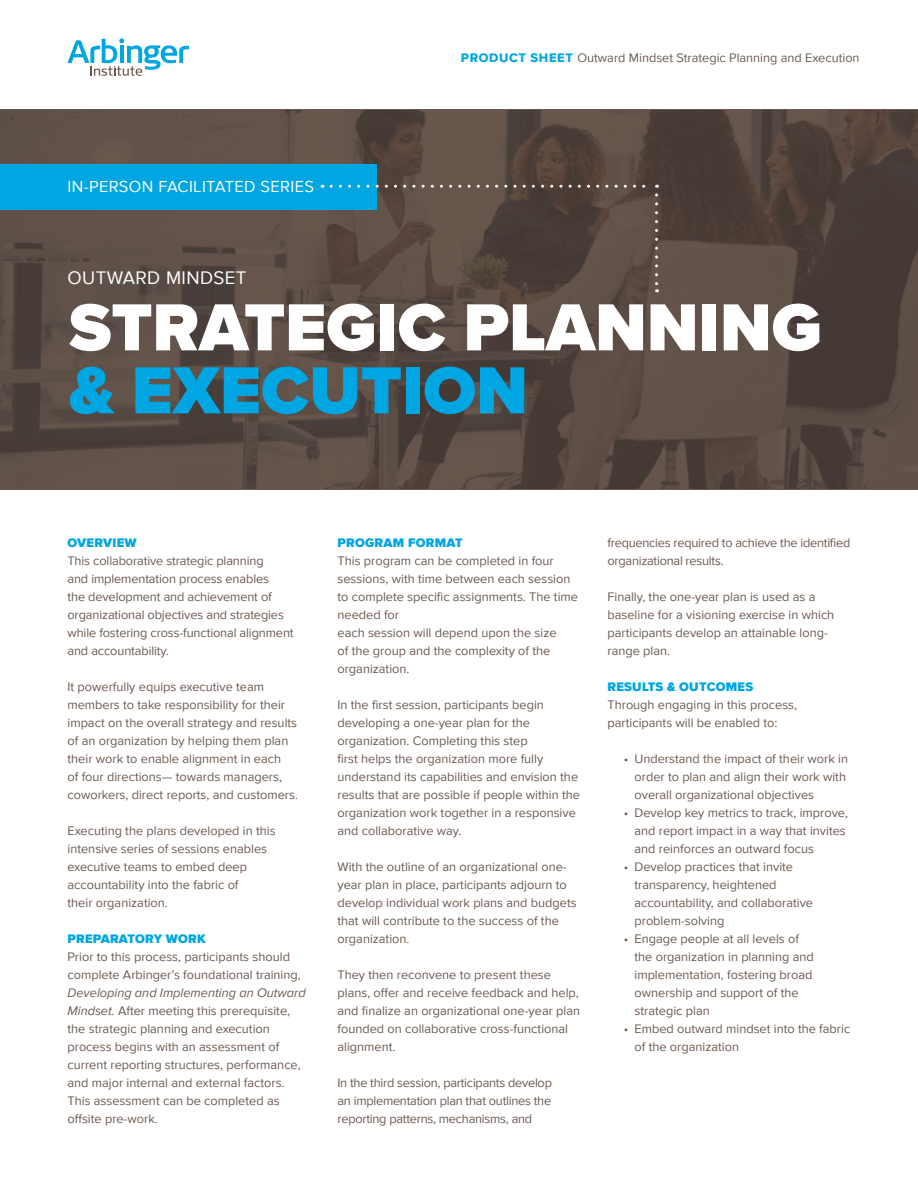
<style>
.page{position:relative;width:918px;height:1188px;background:#fff}
.page>*{position:absolute;margin:0;border:0;box-sizing:border-box;transform-origin:0 0}
.t1{font:900 69px "Proxima Nova";color:#fff}
.t2{font:900 69px "Proxima Nova";color:#00a6e2}
.t3{font:18.75px "Proxima Nova";letter-spacing:.02em;color:#fff}
.t4{font:16.35px "Proxima Nova";letter-spacing:.02em;color:#fff}
.t5{font:12.75px/18px "Proxima Nova";color:#6a584f}
.t6{font:12.75px/18px "Proxima Nova";letter-spacing:-.02em;color:#6a584f}
.t7{font:900 12.75px "Proxima Nova";letter-spacing:.02em;color:#00a6e2}
.s1{font-family:"Proxima Nova Extrabld";color:#00a6e2}
.s2{font-style:italic}
</style>
<div class="page">
<svg style="left:68px;top:38px;width:121px;height:38px"></svg>
<svg style="left:0;top:109px;width:918px;height:380px;fill:#5d4e46"></svg>
<div style="left:0;top:164px;width:377px;height:45px;background:#00a6e2"></div>
<svg style="left:331px;top:185px;width:327px;height:3px"></svg>
<svg style="left:655px;top:195px;width:3px;height:97px"></svg>
<p class="t4" style="left:68px;top:174px;width:248px">IN-PERSON FACILITATED SERIES</p>
<h2 class="t3" style="left:68px;top:264px;width:181px">OUTWARD MINDSET</h2>
<p class="t5" style="left:461px;top:48px;width:400px"><span class="s1">PRODUCT SHEET</span> Outward Mindset Strategic Planning and Execution</p>
<h1 class="t1" style="left:69px;top:286px;width:754px">STRATEGIC PLANNING</h1>
<h1 class="t2" style="left:69px;top:349px;width:460px">&amp; EXECUTION</h1>
<p class="t7" style="left:68px;top:535px;width:71px">OVERVIEW</p>
<p class="t5" style="left:68px;top:551px;width:228px">This collaborative strategic planning<br>and implementation process enables<br>the development and achievement of organizational objectives and strategies while fostering cross-functional alignment and accountability.</p>
<p class="t5" style="left:68px;top:677px;width:232px">It powerfully equips executive team members to take responsibility for their impact on the overall strategy and results of an organization by helping them plan their work to enable alignment in each<br>of four directions— towards managers, coworkers, direct reports, and customers.</p>
<p class="t5" style="left:68px;top:821px;width:210px">Executing the plans developed in this intensive series of sessions enables executive teams to embed deep accountability into the fabric of<br>their organization.</p>
<p class="t7" style="left:68px;top:931px;width:140px">PREPARATORY WORK</p>
<p class="t5" style="left:68px;top:947px;width:235px">Prior to this process, participants should complete Arbinger’s foundational training,</p>
<p class="t5" style="left:68px;top:983px;width:240px"><span class="s2">Developing and Implementing an Outward Mindset.</span> After meeting this prerequisite, the strategic planning and execution process begins with an assessment of current reporting structures, performance, and major internal and external factors.<br>This assessment can be completed as offsite pre-work.</p>
<p class="t7" style="left:337px;top:535px;width:127px">PROGRAM FORMAT</p>
<p class="t5" style="left:337px;top:551px;width:242px">This program can be completed in four sessions, with time between each session to complete specific assignments. The time needed for<br>each session will depend upon the size<br>of the group and the complexity of the organization.</p>
<p class="t5" style="left:337px;top:695px;width:244px">In the first session, participants begin developing a one-year plan for the organization. Completing this step<br>first helps the organization more fully understand its capabilities and envision the results that are possible if people within the organization work together in a responsive and collaborative way.</p>
<p class="t5" style="left:337px;top:857px;width:241px">With the outline of an organizational one&shy;year plan in place, participants adjourn to develop individual work plans and budgets that will contribute to the success of the organization.</p>
<p class="t5" style="left:337px;top:965px;width:244px">They then reconvene to present these plans, offer and receive feedback and help, and finalize an organizational one-year plan founded on collaborative cross-functional alignment.</p>
<p class="t5" style="left:337px;top:1073px;width:216px;text-align:justify">In the third session, participants develop an implementation plan that outlines the reporting patterns, mechanisms, and</p>
<p class="t6" style="left:608px;top:533px;width:244px">frequencies required to achieve the identified organizational results.</p>
<p class="t5" style="left:608px;top:587px;width:228px">Finally, the one-year plan is used as a baseline for a visioning exercise in which participants develop an attainable long&shy;range plan.</p>
<p class="t7" style="left:608px;top:679px;width:147px">RESULTS &amp; OUTCOMES</p>
<p class="t5" style="left:608px;top:695px;width:191px">Through engaging in this process, participants will be enabled to:</p>
<p class="t5" style="left:635px;top:749px;width:215px;text-indent:-11px">• Understand the impact of their work in order to plan and align their work with overall organizational objectives</p>
<p class="t5" style="left:635px;top:803px;width:215px;text-indent:-11px">• Develop key metrics to track, improve, and report impact in a way that invites and reinforces an outward focus</p>
<p class="t5" style="left:635px;top:857px;width:180px;text-indent:-11px">• Develop practices that invite transparency, heightened accountability, and collaborative problem-solving</p>
<p class="t5" style="left:635px;top:929px;width:181px;text-indent:-11px">• Engage people at all levels of the organization in planning and implementation, fostering broad ownership and support of the strategic plan</p>
<p class="t5" style="left:635px;top:1019px;width:217px;text-indent:-11px">• Embed outward mindset into the fabric of the organization</p>
</div>
